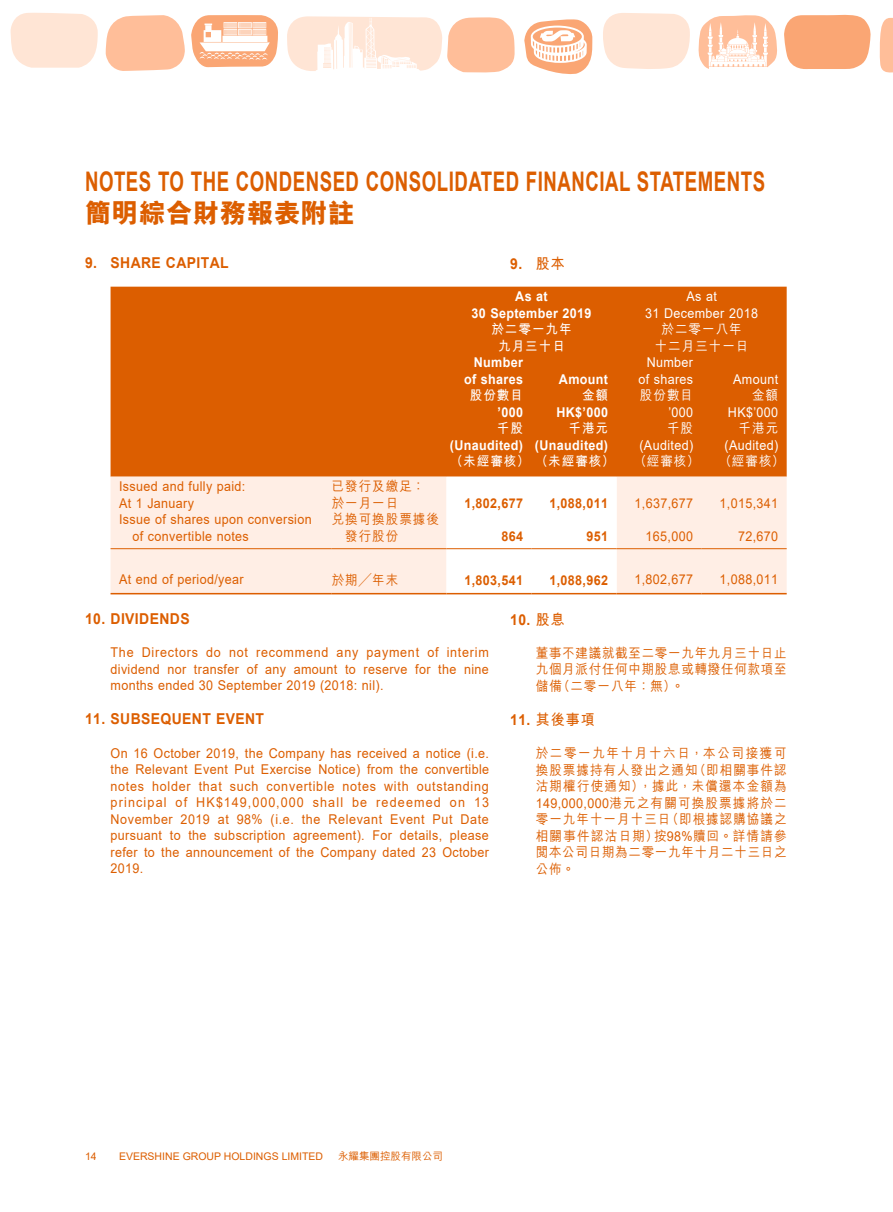
<style>
.page{position:relative;width:893px;height:1212px;background:#fff}
.page>*{position:absolute;margin:0;border:0;box-sizing:border-box;transform-origin:0 0}
.t1{font:700 27px "Arial";letter-spacing:.03em;color:#dc5e00;scale:.69 1}
.t2{font:800 27px "M Hei HK";letter-spacing:.015em;color:#dc5e00}
.t3{font:700 15px "Arial";letter-spacing:.03em;color:#dc5e00;scale:.93 1}
.t4{font:700 15px "M Hei HK";color:#dc5e00;scale:.93 1}
.t5{font:13.5px/16.5px "Arial";letter-spacing:.03em;color:#dc5e00;text-align:justify;scale:.93 1}
.t6{font:500 13.5px/16.5px "M Hei HK";letter-spacing:.055em;color:#dc5e00;text-align:justify;scale:.93 1}
.t7{font:700 13.5px/16.5px "Arial";letter-spacing:.03em;color:#fff;text-align:right;scale:.93 1}
.t8{font:13.5px/16.5px "Arial";letter-spacing:.03em;color:#fff;text-align:right;scale:.93 1}
.t9{font:700 13.5px "Arial";letter-spacing:.03em;color:#dc5e00;scale:.93 1}
.t10{font:700 13.5px "M Hei HK";letter-spacing:.08em;color:#fff;scale:.93 1}
.t11{font:500 13.5px "M Hei HK";letter-spacing:.08em;color:#fff;scale:.93 1}
.t12{font:500 13.5px/16.5px "M Hei HK";letter-spacing:.08em;color:#dc5e00;scale:.93 1}
.t13{font:10.5px "Arial";color:#dc5e00}
.t14{font:500 10.5px "M Hei HK";color:#dc5e00}
.s1{font-family:"M Hei HK"}
.s2{font-family:"Arial"}
.s3{font-family:"Arial";font-weight:400}
</style>
<div class="page">
<svg style="left:11px;top:12px;width:87px;height:56px;background:#ffe7d9"></svg>
<svg style="left:105px;top:15px;width:80px;height:56px;background:#ffc6a6"></svg>
<svg style="left:603px;top:13px;width:87px;height:56px;background:#ffe7d9"></svg>
<svg style="left:879px;top:17px;width:14px;height:55px"></svg>
<svg style="left:191px;top:15px;width:87px;height:53px"></svg>
<svg style="left:287px;top:16px;width:228px;height:57px"></svg>
<svg style="left:524px;top:19px;width:69px;height:55px"></svg>
<svg style="left:698px;top:14px;width:173px;height:55px"></svg>
<div style="left:111px;top:287px;width:676px;height:190px;background:#dc5e00"></div>
<div style="left:111px;top:477px;width:676px;height:116px;background:#ffeee5"></div>
<svg style="left:446px;top:477px;width:171px;height:116px"></svg>
<hr style="left:111px;top:548px;width:221px;height:1px;background:#dc5e00">
<hr style="left:332px;top:548px;width:114px;height:1px;background:#dc5e00">
<hr style="left:446px;top:548px;width:85px;height:1px;background:#dc5e00">
<hr style="left:531px;top:548px;width:86px;height:1px;background:#dc5e00">
<hr style="left:617px;top:548px;width:85px;height:1px;background:#dc5e00">
<hr style="left:702px;top:548px;width:85px;height:1px;background:#dc5e00">
<hr style="left:111px;top:593px;width:221px;height:1px;background:#dc5e00">
<hr style="left:332px;top:593px;width:114px;height:1px;background:#dc5e00">
<hr style="left:446px;top:593px;width:85px;height:1px;background:#dc5e00">
<hr style="left:531px;top:593px;width:86px;height:1px;background:#dc5e00">
<hr style="left:617px;top:593px;width:85px;height:1px;background:#dc5e00">
<hr style="left:702px;top:593px;width:85px;height:1px;background:#dc5e00">
<h1 class="t1" style="left:85px;top:163px;width:987px">NOTES TO THE CONDENSED CONSOLIDATED FINANCIAL STATEMENTS</h1>
<h1 class="t2" style="left:85px;top:195px;width:271px">簡明綜合財務報表附註</h1>
<p class="t3" style="left:85px;top:252px;width:156px">9. SHARE CAPITAL</p>
<p class="t7" style="left:515px;top:289px;width:36px">As at</p>
<p class="t8" style="left:686px;top:288px;width:34px">As at</p>
<p class="t7" style="left:471px;top:305px;width:131px">30 September 2019</p>
<p class="t8" style="left:645px;top:305px;width:123px">31 December 2018</p>
<p class="t10" style="left:491px;top:320px;width:88px">於二零一九年</p>
<p class="t11" style="left:661px;top:320px;width:88px">於二零一八年</p>
<p class="t10" style="left:498px;top:336px;width:73px">九月三十日</p>
<p class="t11" style="left:655px;top:336px;width:102px">十二月三十一日</p>
<p class="t7" style="left:464px;top:355px;width:65px">Number of shares</p>
<p class="t3" style="left:510px;top:253px;width:60px">9. <span class="s1">股本</span></p>
<p class="t8" style="left:638px;top:354px;width:60px">Number of shares</p>
<p class="t8" style="left:733px;top:371px;width:50px">Amount</p>
<p class="t7" style="left:559px;top:371px;width:54px">Amount</p>
<p class="t10" style="left:470px;top:386px;width:59px">股份數目</p>
<p class="t10" style="left:582px;top:386px;width:30px">金額</p>
<p class="t11" style="left:640px;top:386px;width:59px">股份數目</p>
<p class="t11" style="left:752px;top:386px;width:30px">金額</p>
<p class="t7" style="left:498px;top:404px;width:29px">’000</p>
<p class="t7" style="left:556px;top:404px;width:57px">HK$’000</p>
<p class="t8" style="left:668px;top:404px;width:28px">’000</p>
<p class="t8" style="left:728px;top:404px;width:56px">HK$’000</p>
<p class="t10" style="left:497px;top:419px;width:30px">千股</p>
<p class="t10" style="left:568px;top:419px;width:44px">千港元</p>
<p class="t11" style="left:667px;top:419px;width:30px">千股</p>
<p class="t11" style="left:739px;top:419px;width:44px">千港元</p>
<p class="t7" style="left:450px;top:437px;width:172px">(Unaudited) (Unaudited)</p>
<p class="t8" style="left:639px;top:437px;width:59px">(Audited)</p>
<p class="t8" style="left:724px;top:437px;width:59px">(Audited)</p>
<p class="t10" style="left:450px;top:452px;width:178px">（未經審核）（未經審核）</p>
<p class="t11" style="left:634px;top:452px;width:72px">（經審核）</p>
<p class="t11" style="left:719px;top:452px;width:72px">（經審核）</p>
<p class="t5" style="left:119px;top:478px;width:137px">Issued and fully paid:</p>
<p class="t6" style="left:332px;top:477px;width:102px">已發行及繳足：</p>
<p class="t5" style="left:119px;top:495px;width:82px">At 1 January</p>
<p class="t6" style="left:332px;top:494px;width:73px">於一月一日</p>
<p class="t9" style="left:464px;top:494px;width:65px">1,802,677</p>
<p class="t9" style="left:549px;top:494px;width:65px">1,088,011</p>
<p class="t5" style="left:634px;top:495px;width:65px">1,637,677</p>
<p class="t5" style="left:719px;top:495px;width:65px">1,015,341</p>
<p class="t5" style="left:133px;top:511px;width:194px;text-indent:-13px">Issue of shares upon conversion of convertible notes</p>
<p class="t12" style="left:345px;top:510px;width:102px;text-indent:-13px">兌換可換股票據後發行股份</p>
<p class="t9" style="left:501px;top:527px;width:25px">864</p>
<p class="t9" style="left:586px;top:527px;width:25px">951</p>
<p class="t5" style="left:646px;top:528px;width:53px">165,000</p>
<p class="t5" style="left:738px;top:528px;width:45px">72,670</p>
<p class="t5" style="left:119px;top:571px;width:135px">At end of period/year</p>
<p class="t6" style="left:332px;top:570px;width:73px">於期╱年末</p>
<p class="t9" style="left:464px;top:570px;width:65px">1,803,541</p>
<p class="t9" style="left:549px;top:570px;width:65px">1,088,962</p>
<p class="t5" style="left:634px;top:571px;width:65px">1,802,677</p>
<p class="t5" style="left:719px;top:571px;width:65px">1,088,011</p>
<p class="t3" style="left:85px;top:608px;width:114px">10. DIVIDENDS</p>
<p class="t5" style="left:111px;top:644px;width:408px">The Directors do not recommend any payment of interim dividend nor transfer of any amount to reserve for the nine months ended 30 September 2019 (2018: nil).</p>
<p class="t3" style="left:85px;top:708px;width:194px">11. SUBSEQUENT EVENT</p>
<p class="t5" style="left:111px;top:744px;width:409px">On 16 October 2019, the Company has received a notice (i.e. the Relevant Event Put Exercise Notice) from the convertible notes holder that such convertible notes with outstanding principal of HK$149,000,000 shall be redeemed on 13<br>November 2019 at 98% (i.e. the Relevant Event Put Date pursuant to the subscription agreement). For details, please refer to the announcement of the Company dated 23 October 2019.</p>
<p class="t3" style="left:510px;top:609px;width:60px">10. <span class="s1">股息</span></p>
<p class="t6" style="left:536px;top:643px;width:271px">董事不建議就截至二零一九年九月三十日止九個月派付任何中期股息或轉撥任何款項至儲備（二零一八年：無）。</p>
<p class="t4" style="left:510px;top:709px;width:92px"><span class="s2">11.</span> 其後事項</p>
<p class="t6" style="left:536px;top:744px;width:271px">於二零一九年十月十六日，本公司接獲可換股票據持有人發出之通知（即相關事件認沽期權行使通知），據此，未償還本金額為<span class="s3">149,000,000</span>港元之有關可換股票據將於二零一九年十一月十三日（即根據認購協議之相關事件認沽日期）按<span class="s3">98%</span>贖回。詳情請參閱本公司日期為二零一九年十月二十三日之公佈。</p>
<p class="t13" style="left:85px;top:1149px;width:13px">14</p>
<p class="t13" style="left:119px;top:1149px;width:206px">EVERSHINE GROUP HOLDINGS LIMITED</p>
<p class="t14" style="left:338px;top:1148px;width:106px">永耀集團控股有限公司</p>
</div>
